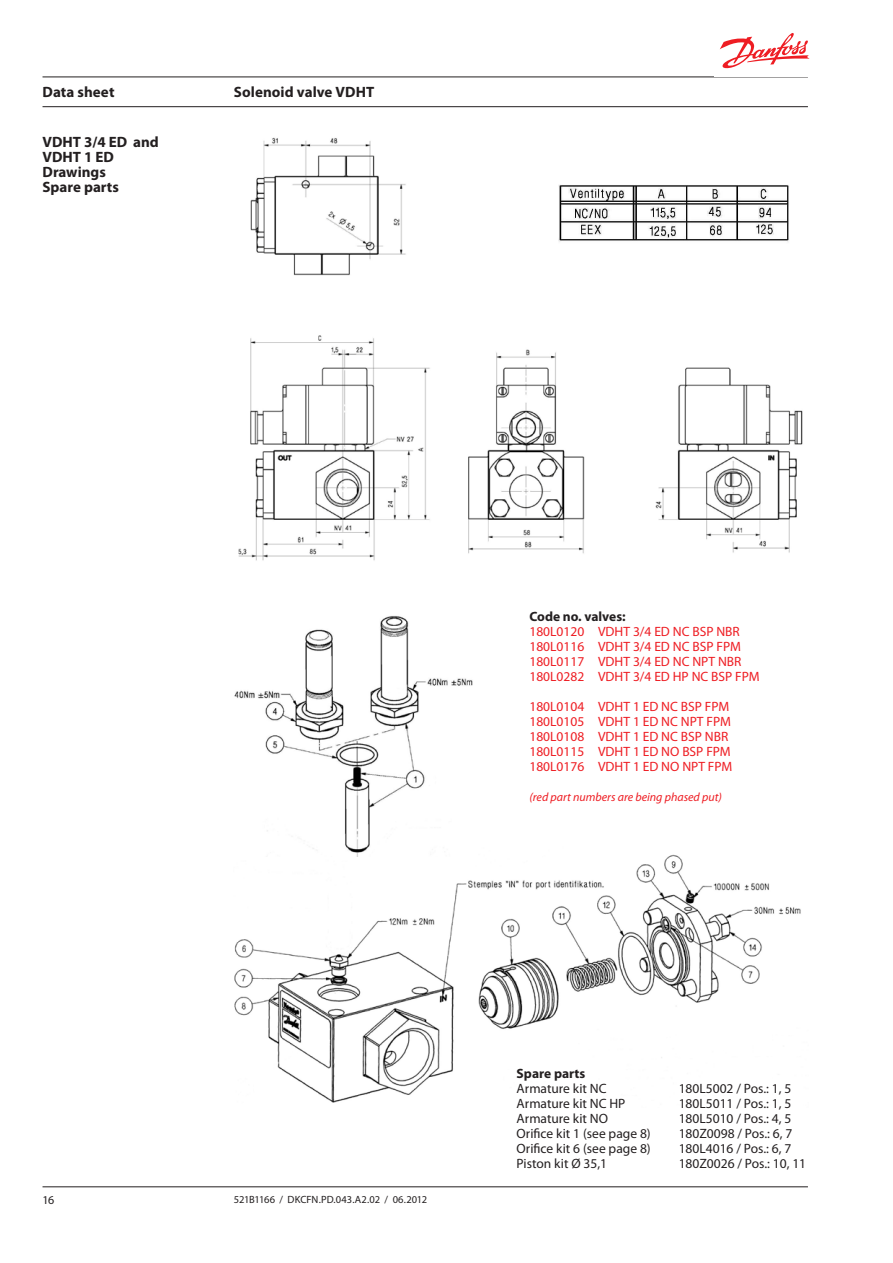
<style>
.page{position:relative;width:893px;height:1263px;background:#fff}
.page>*{position:absolute;margin:0;border:0;box-sizing:border-box;transform-origin:0 0}
._203_Body_text_HF{font:700 15px "Myriad Pro";color:#231f20}
._203_Body_text{font:13.5px "Myriad Pro";color:#ee1d23}
._203_Body_text-2{font:13.5px "Myriad Pro";color:#231f20}
._203_Body_text-3{font:700 13.5px "Myriad Pro";color:#231f20}
._203_Body_text-4{font:italic 12px "Myriad Pro";color:#ee1d23}
.t1{font:12px "Myriad Pro";color:#231f20}
.t2{font:10.5px "Myriad Pro";letter-spacing:-.01em;color:#231f20}
</style>
<div class="page">
<hr style="left:43px;top:77px;width:765px;height:1px;background:#231f20">
<hr style="left:43px;top:106px;width:765px;height:1px;background:#231f20">
<hr style="left:43px;top:1186px;width:765px;height:1px;background:#231f20">
<img style="left:234px;top:854px;width:567px;height:249px">
<img style="left:234px;top:616px;width:242px;height:241px">
<img style="left:238px;top:335px;width:565px;height:226px">
<img style="left:250px;top:137px;width:156px;height:139px">
<img style="left:559px;top:185px;width:230px;height:57px">
<svg style="left:720px;top:33px;width:90px;height:36px"></svg>
<p class="_203_Body_text_HF" style="left:43px;top:82px;width:74px">Data sheet</p>
<p class="_203_Body_text_HF" style="left:234px;top:82px;width:142px">Solenoid valve VDHT</p>
<p class="_203_Body_text_HF" style="left:43px;top:132px;width:118px">VDHT 3/4 ED and</p>
<p class="_203_Body_text_HF" style="left:43px;top:147px;width:73px">VDHT 1 ED</p>
<p class="_203_Body_text_HF" style="left:43px;top:162px;width:65px">Drawings</p>
<p class="_203_Body_text_HF" style="left:43px;top:177px;width:78px">Spare parts</p>
<p class="_203_Body_text-3" style="left:529px;top:608px;width:98px">Code no. valves:</p>
<p class="_203_Body_text" style="left:529px;top:623px;width:212px">180L0120 VDHT 3/4 ED NC BSP NBR</p>
<p class="_203_Body_text" style="left:529px;top:638px;width:213px">180L0116 VDHT 3/4 ED NC BSP FPM</p>
<p class="_203_Body_text" style="left:529px;top:653px;width:214px">180L0117 VDHT 3/4 ED NC NPT NBR</p>
<p class="_203_Body_text" style="left:529px;top:668px;width:232px">180L0282 VDHT 3/4 ED HP NC BSP FPM</p>
<p class="_203_Body_text" style="left:529px;top:698px;width:201px">180L0104 VDHT 1 ED NC BSP FPM</p>
<p class="_203_Body_text" style="left:529px;top:713px;width:203px">180L0105 VDHT 1 ED NC NPT FPM</p>
<p class="_203_Body_text" style="left:529px;top:728px;width:200px">180L0108 VDHT 1 ED NC BSP NBR</p>
<p class="_203_Body_text" style="left:529px;top:743px;width:203px">180L0115 VDHT 1 ED NO BSP FPM</p>
<p class="_203_Body_text" style="left:529px;top:758px;width:204px">180L0176 VDHT 1 ED NO NPT FPM</p>
<p class="_203_Body_text-4" style="left:529px;top:790px;width:194px">(red part numbers are being phased put)</p>
<p class="t1" style="left:43px;top:1192px;width:13px">16</p>
<p class="t2" style="left:234px;top:1193px;width:195px">521B1166 / DKCFN.PD.043.A2.02 / 06.2012</p>
<p class="_203_Body_text-3" style="left:517px;top:1064px;width:70px">Spare parts</p>
<p class="_203_Body_text-2" style="left:517px;top:1080px;width:91px">Armature kit NC</p>
<p class="_203_Body_text-2" style="left:679px;top:1080px;width:114px">180L5002 / Pos.: 1, 5</p>
<p class="_203_Body_text-2" style="left:517px;top:1095px;width:110px">Armature kit NC HP</p>
<p class="_203_Body_text-2" style="left:679px;top:1095px;width:114px">180L5011 / Pos.: 1, 5</p>
<p class="_203_Body_text-2" style="left:517px;top:1110px;width:93px">Armature kit NO</p>
<p class="_203_Body_text-2" style="left:679px;top:1110px;width:114px">180L5010 / Pos.: 4, 5</p>
<p class="_203_Body_text-2" style="left:517px;top:1125px;width:136px">Orifice kit 1 (see page 8)</p>
<p class="_203_Body_text-2" style="left:679px;top:1125px;width:115px">180Z0098 / Pos.: 6, 7</p>
<p class="_203_Body_text-2" style="left:517px;top:1140px;width:136px">Orifice kit 6 (see page 8)</p>
<p class="_203_Body_text-2" style="left:679px;top:1140px;width:114px">180L4016 / Pos.: 6, 7</p>
<p class="_203_Body_text-2" style="left:517px;top:1155px;width:92px">Piston kit Ø 35,1</p>
<p class="_203_Body_text-2" style="left:679px;top:1155px;width:129px">180Z0026 / Pos.: 10, 11</p>
</div>
